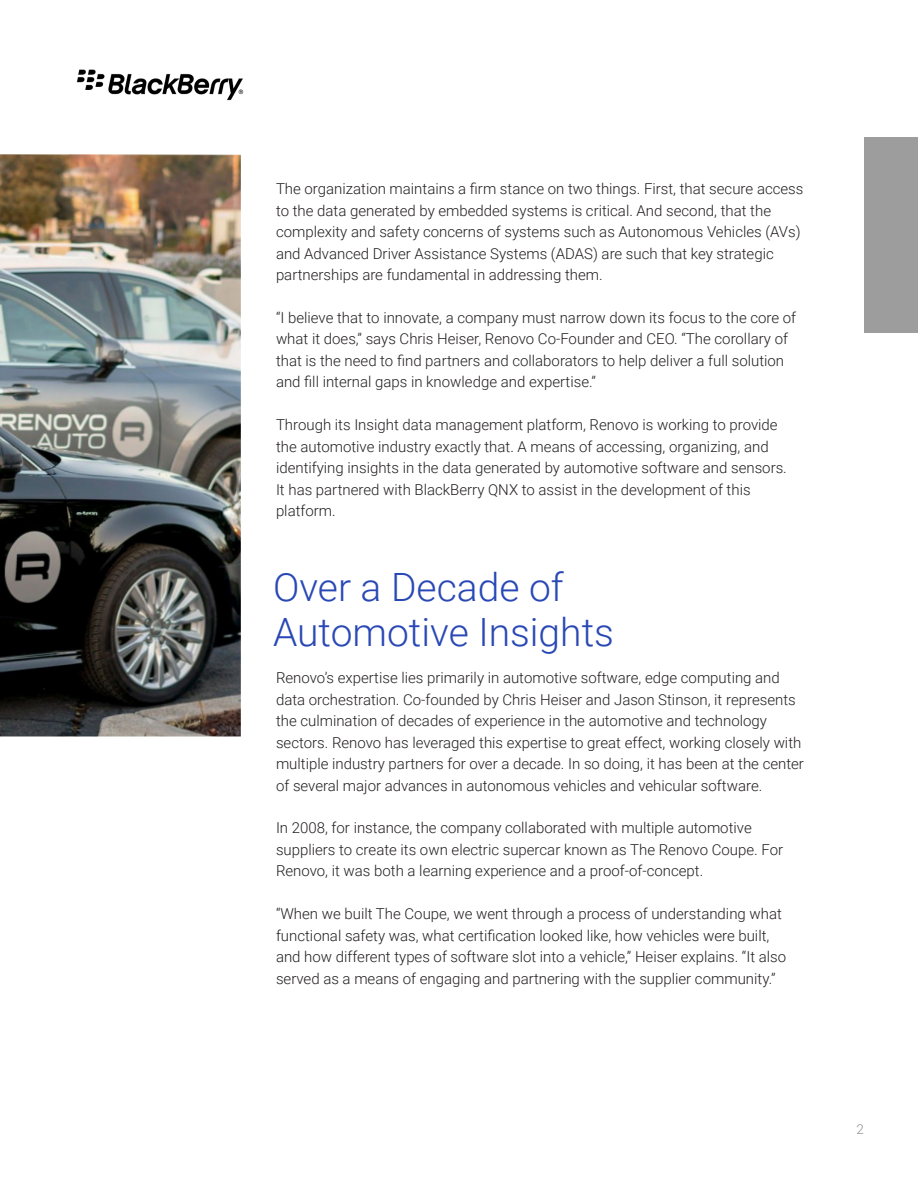
<style>
.page{position:relative;width:918px;height:1188px;background:#fff}
.page>*{position:absolute;margin:0;border:0;box-sizing:border-box;transform-origin:0 0}
.t1{font:300 39px/45px "Roboto";color:#2948b5}
.t2{font:300 15px/21.5px "Roboto";color:#231f20}
.t3{font:300 13.5px "Roboto";color:#938e8c}
</style>
<div class="page">
<div style="left:864px;top:137px;width:54px;height:196px;background:#9d9d9d"></div>
<img style="left:0;top:154px;width:241px;height:582px">
<img style="left:76px;top:69px;width:168px;height:32px">
<p class="t2" style="left:276px;top:178px;width:529px">The organization maintains a firm stance on two things. First, that secure access to the data generated by embedded systems is critical. And second, that the complexity and safety concerns of systems such as Autonomous Vehicles (AVs) and Advanced Driver Assistance Systems (ADAS) are such that key strategic partnerships are fundamental in addressing them.</p>
<p class="t2" style="left:276px;top:306px;width:522px">“I believe that to innovate, a company must narrow down its focus to the core of what it does,” says Chris Heiser, Renovo Co-Founder and CEO. “The corollary of that is the need to find partners and collaborators to help deliver a full solution and fill internal gaps in knowledge and expertise.”</p>
<p class="t2" style="left:276px;top:414px;width:512px">Through its Insight data management platform, Renovo is working to provide the automotive industry exactly that. A means of accessing, organizing, and identifying insights in the data generated by automotive software and sensors.<br>It has partnered with BlackBerry QNX to assist in the development of this platform.</p>
<p class="t1" style="left:273px;top:563px;width:342px">Over a Decade of<br>Automotive Insights</p>
<p class="t2" style="left:276px;top:667px;width:529px">Renovo’s expertise lies primarily in automotive software, edge computing and data orchestration. Co-founded by Chris Heiser and Jason Stinson, it represents the culmination of decades of experience in the automotive and technology sectors. Renovo has leveraged this expertise to great effect, working closely with multiple industry partners for over a decade. In so doing, it has been at the center of several major advances in autonomous vehicles and vehicular software.</p>
<p class="t2" style="left:276px;top:817px;width:509px">In 2008, for instance, the company collaborated with multiple automotive suppliers to create its own electric supercar known as The Renovo Coupe. For<br>Renovo, it was both a learning experience and a proof-of-concept.</p>
<p class="t2" style="left:276px;top:903px;width:512px">“When we built The Coupe, we went through a process of understanding what functional safety was, what certification looked like, how vehicles were built, and how different types of software slot into a vehicle,” Heiser explains. “It also served as a means of engaging and partnering with the supplier community.”</p>
<p class="t3" style="left:857px;top:1119px;width:9px">2</p>
</div>
